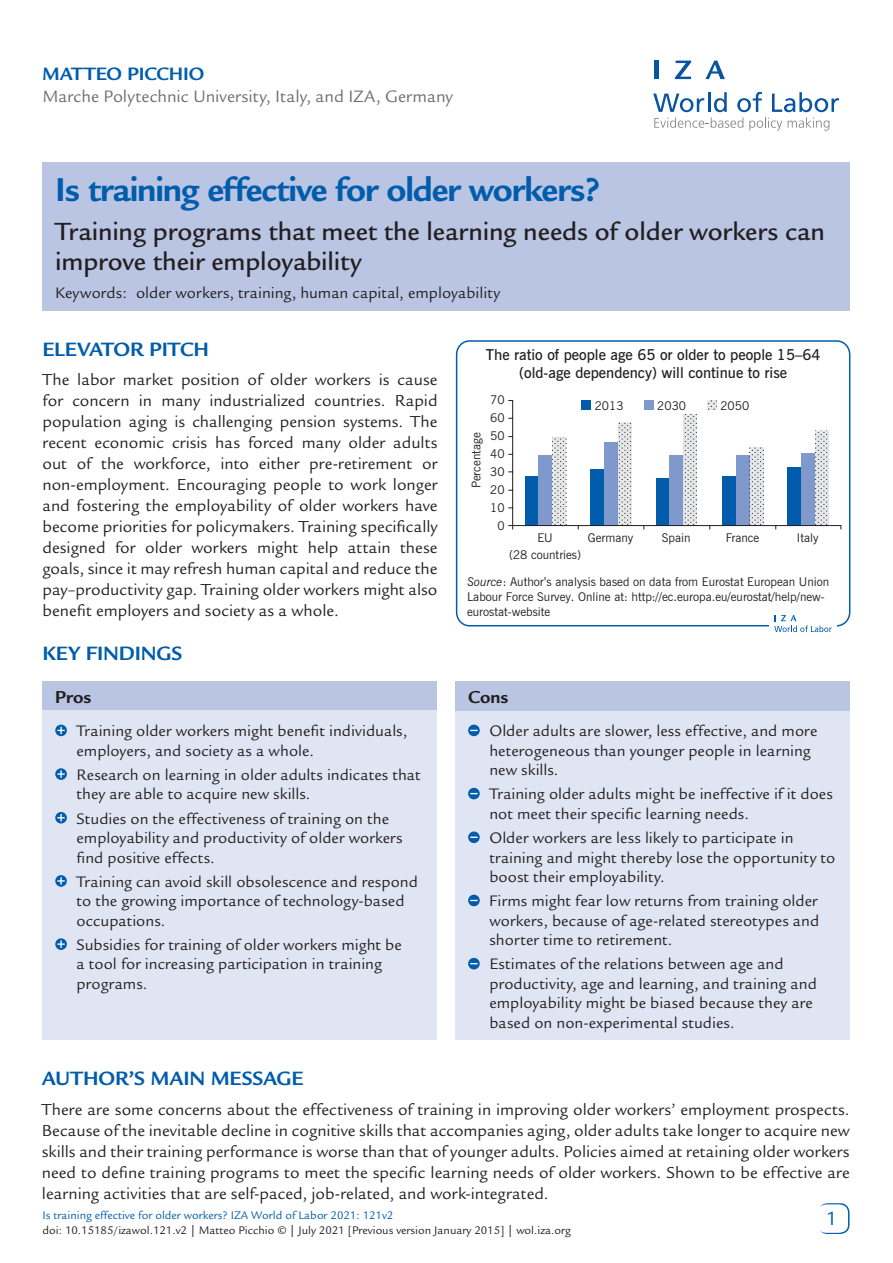
<style>
.page{position:relative;width:893px;height:1263px;background:#fff}
.page>*{position:absolute;margin:0;border:0;box-sizing:border-box;transform-origin:0 0}
.Cover__Title{font:700 36px "Legacy Sans";letter-spacing:-.025em;color:#015dab}
.Cover__Subtitle{font:500 27px/30px "Legacy Sans";letter-spacing:-.005em;color:#231f20}
.Main__A_Level_Headin{font:700 21px "Legacy Sans";letter-spacing:-.01em;color:#015dab}
.t1{font:21px "Legacy Sans";color:#015dab}
.Cover__AuthorName{font:700 19.5px "Legacy Sans";letter-spacing:-.01em;color:#015dab}
.Cover__Pro_Con_Heade{font:700 18.75px "Legacy Sans";letter-spacing:-.005em;color:#231f20}
.Cover__Affiliation{font:18px "Legacy Sans";color:#6c6d70}
.Main__Bodytext{font:17.25px/21px "Legacy Sans";letter-spacing:.005em;color:#231f20;text-align:justify}
.Cover__Pro_Con_Bulle{font:16.5px/19.5px "Legacy Sans";letter-spacing:.005em;color:#231f20}
.Keywords{font:16.5px "Legacy Sans";color:#231f20}
.t2{font:600 15px/18px "News Gothic BT";color:#231f20;text-align:center}
.t3{font:12px/18px "News Gothic BT";color:#231f20}
.t4{font:12px/14.5px "Legacy Sans";color:#231f20}
.s1{font-style:italic}
.s2{color:#015dab}
.s3{font-family:"Legacy Sans Std"}
</style>
<div class="page">
<div style="left:43px;top:162px;width:807px;height:149px;background:#b9c5e3"></div>
<svg style="left:653px;top:92px;width:186px;height:39px"></svg>
<hr style="left:654px;top:61px;width:4px;height:18px;background:#0854a0">
<svg style="left:675px;top:61px;width:16px;height:18px"></svg>
<svg style="left:705px;top:61px;width:20px;height:18px"></svg>
<div style="left:818px;top:1203px;width:31px;height:31px;border:2px solid #015dab;border-radius:9px"></div>
<div style="left:817px;top:1204px;width:30px;height:29px;background:#fff;border-radius:9px"></div>
<div style="left:455px;top:681px;width:395px;height:359px;background:#e0e5f3"></div>
<div style="left:455px;top:681px;width:395px;height:29px;background:#b9c5e3"></div>
<svg style="left:468px;top:725px;width:12px;height:11px"></svg>
<svg style="left:468px;top:788px;width:12px;height:11px"></svg>
<svg style="left:468px;top:831px;width:12px;height:12px"></svg>
<svg style="left:468px;top:895px;width:12px;height:11px"></svg>
<svg style="left:468px;top:958px;width:12px;height:11px"></svg>
<div style="left:43px;top:681px;width:394px;height:359px;background:#e0e5f3"></div>
<div style="left:43px;top:681px;width:394px;height:28px;background:#b9c5e3"></div>
<svg style="left:55px;top:725px;width:12px;height:11px"></svg>
<svg style="left:57px;top:727px;width:8px;height:7px"></svg>
<svg style="left:55px;top:768px;width:12px;height:12px"></svg>
<svg style="left:57px;top:770px;width:8px;height:8px"></svg>
<svg style="left:55px;top:812px;width:12px;height:11px"></svg>
<svg style="left:57px;top:814px;width:8px;height:7px"></svg>
<svg style="left:55px;top:875px;width:12px;height:12px"></svg>
<svg style="left:57px;top:877px;width:8px;height:8px"></svg>
<svg style="left:55px;top:938px;width:12px;height:12px"></svg>
<svg style="left:57px;top:940px;width:8px;height:8px"></svg>
<svg style="left:508px;top:400px;width:334px;height:130px"></svg>
<div style="left:456px;top:340px;width:394px;height:286px;border:2px solid #015dab;border-radius:13px"></div>
<div style="left:769px;top:609px;width:68px;height:29px;background:#fff"></div>
<svg style="left:774px;top:615px;width:58px;height:17px"></svg>
<p class="Cover__AuthorName" style="left:43px;top:63px;width:163px">MATTEO PICCHIO</p>
<p class="Cover__Affiliation" style="left:43px;top:86px;width:412px">Marche Polytechnic University, Italy, and IZA, Germany</p>
<p class="Cover__Title" style="left:55px;top:169px;width:546px">Is training effective for older workers?</p>
<p class="Cover__Subtitle" style="left:55px;top:216px;width:771px">Training programs that meet the learning needs of older workers can improve their employability</p>
<p class="Keywords" style="left:55px;top:283px;width:446px">Keywords: older workers, training, human capital, employability</p>
<p class="Main__A_Level_Headin" style="left:42px;top:337px;width:168px">ELEVATOR PITCH</p>
<p class="Main__Bodytext" style="left:42px;top:369px;width:397px">The labor market position of older workers is cause for concern in many industrialized countries. Rapid population aging is challenging pension systems. The recent economic crisis has forced many older adults out of the workforce, into either pre-retirement or non-employment. Encouraging people to work longer and fostering the employability of older workers have become priorities for policymakers. Training specifically designed for older workers might help attain these goals, since it may refresh human capital and reduce the pay–productivity gap. Training older workers might also benefit employers and society as a whole.</p>
<p class="Main__A_Level_Headin" style="left:42px;top:641px;width:141px">KEY FINDINGS</p>
<p class="Cover__Pro_Con_Heade" style="left:55px;top:687px;width:38px">Pros</p>
<p class="Cover__Pro_Con_Bulle" style="left:77px;top:721px;width:332px">Training older workers might benefit individuals, employers, and society as a whole.</p>
<p class="Cover__Pro_Con_Bulle" style="left:77px;top:765px;width:346px">Research on learning in older adults indicates that they are able to acquire new skills.</p>
<p class="Cover__Pro_Con_Bulle" style="left:77px;top:809px;width:328px">Studies on the effectiveness of training on the employability and productivity of older workers find positive effects.</p>
<p class="Cover__Pro_Con_Bulle" style="left:77px;top:872px;width:343px">Training can avoid skill obsolescence and respond to the growing importance of technology-based occupations.</p>
<p class="Cover__Pro_Con_Bulle" style="left:77px;top:935px;width:327px">Subsidies for training of older workers might be a tool for increasing participation in training programs.</p>
<p class="t2" style="left:486px;top:345px;width:336px">The ratio of people age 65 or older to people 15–64 (old-age dependency) will continue to rise</p>
<p class="t3" style="left:490px;top:391px;width:16px;text-align:right">70<br>60<br>50<br>40<br>30<br>20<br>10<br>0</p>
<p class="t3" style="left:467px;top:488px;width:57px;rotate:-90deg">Percentage</p>
<p class="t3" style="left:509px;top:530px;width:73px;line-height:16.5px;text-align:center">EU<br>(28 countries)</p>
<p class="t3" style="left:595px;top:396px;width:30px">2013</p>
<p class="t3" style="left:657px;top:396px;width:30px">2030</p>
<p class="t3" style="left:720px;top:396px;width:30px">2050</p>
<p class="t3" style="left:588px;top:529px;width:47px">Germany</p>
<p class="t3" style="left:662px;top:529px;width:30px">Spain</p>
<p class="t3" style="left:726px;top:529px;width:35px">France</p>
<p class="t3" style="left:797px;top:529px;width:23px">Italy</p>
<p class="t3" style="left:467px;top:574px;width:364px;line-height:15px"><span class="s1">Source</span>: Author’s analysis based on data from Eurostat European Union<br>Labour Force Survey. Online at: http://ec.europa.eu/eurostat/help/new&shy;eurostat-website</p>
<p class="Cover__Pro_Con_Heade" style="left:468px;top:687px;width:42px">Cons</p>
<p class="Cover__Pro_Con_Bulle" style="left:489px;top:721px;width:329px">Older adults are slower, less effective, and more heterogeneous than younger people in learning new skills.</p>
<p class="Cover__Pro_Con_Bulle" style="left:489px;top:785px;width:345px">Training older adults might be ineffective if it does not meet their specific learning needs.</p>
<p class="Cover__Pro_Con_Bulle" style="left:489px;top:828px;width:347px">Older workers are less likely to participate in training and might thereby lose the opportunity to boost their employability.</p>
<p class="Cover__Pro_Con_Bulle" style="left:489px;top:891px;width:331px;text-align:justify">Firms might fear low returns from training older workers, because of age-related stereotypes and shorter time to retirement.</p>
<p class="Cover__Pro_Con_Bulle" style="left:489px;top:955px;width:329px">Estimates of the relations between age and productivity, age and learning, and training and employability might be biased because they are based on non-experimental studies.</p>
<p class="Main__A_Level_Headin" style="left:42px;top:1067px;width:263px">AUTHOR’S MAIN MESSAGE</p>
<p class="Main__Bodytext" style="left:42px;top:1099px;width:809px">There are some concerns about the effectiveness of training in improving older workers’ employment prospects.<br>Because of the inevitable decline in cognitive skills that accompanies aging, older adults take longer to acquire new skills and their training performance is worse than that of younger adults. Policies aimed at retaining older workers need to define training programs to meet the specific learning needs of older workers. Shown to be effective are learning activities that are self-paced, job-related, and work-integrated.</p>
<p class="t4" style="left:43px;top:1208px;width:530px"><span class="s2">Is training effective for older workers? IZA World of Labor 2021: 121v2<br></span>doi: 10.15185/izawol.121.v2 | Matteo Picchio © | Ju<span class="s3">ly</span> 2021 [Previous version January 2015] | wol.iza.org</p>
<p class="t1" style="left:828px;top:1207px;width:13px">1</p>
</div>
